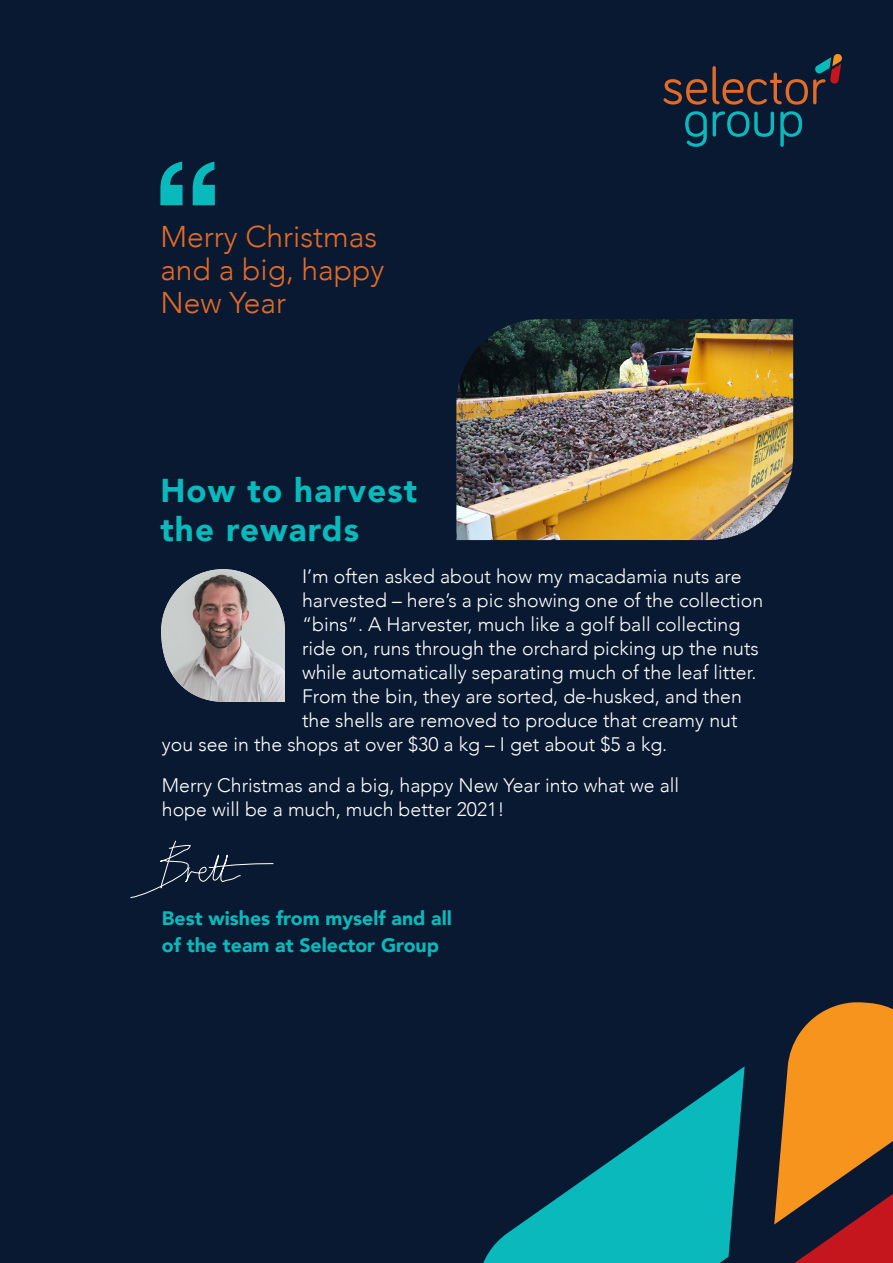
<style>
.page{position:relative;width:893px;height:1263px;background:#091931}
.page>*{position:absolute;margin:0;border:0;box-sizing:border-box;transform-origin:0 0}
.t1{font:900 33px/39.6px "Avenir";letter-spacing:.035em;color:#09b9bb}
.t2{font:300 30px/33px "Avenir";color:#e26b27}
.t3{font:300 19.5px/24px "Avenir";color:#fff}
.t4{font:900 19.5px/27px "Avenir";color:#09b9bb}
</style>
<div class="page">
<svg style="left:160px;top:162px;width:55px;height:43px"></svg>
<svg style="left:685px;top:111px;width:22px;height:36px"></svg>
<svg style="left:713px;top:111px;width:61px;height:26px"></svg>
<svg style="left:780px;top:111px;width:22px;height:36px"></svg>
<svg style="left:663px;top:54px;width:179px;height:51px"></svg>
<svg style="left:483px;top:1066px;width:262px;height:197px"></svg>
<svg style="left:774px;top:1002px;width:119px;height:261px"></svg>
<img style="left:161px;top:569px;width:124px;height:133px">
<svg style="left:130px;top:840px;width:144px;height:59px"></svg>
<img style="left:456px;top:319px;width:337px;height:221px">
<h2 class="t2" style="left:160px;top:221px;width:226px">Merry Christmas and a big, happy<br>New Year</h2>
<h1 class="t1" style="left:160px;top:470px;width:258px">How to harvest the rewards</h1>
<p class="t3" style="left:302px;top:564px;width:441px">I’m often asked about how my macadamia nuts are</p>
<p class="t3" style="left:302px;top:588px;width:463px">harvested – here’s a pic showing one of the collection</p>
<p class="t3" style="left:302px;top:612px;width:440px">“bins”. A Harvester, much like a golf ball collecting</p>
<p class="t3" style="left:302px;top:636px;width:458px">ride on, runs through the orchard picking up the nuts</p>
<p class="t3" style="left:302px;top:660px;width:456px">while automatically separating much of the leaf litter.</p>
<p class="t3" style="left:302px;top:684px;width:441px">From the bin, they are sorted, de-husked, and then</p>
<p class="t3" style="left:302px;top:708px;width:437px">the shells are removed to produce that creamy nut</p>
<p class="t3" style="left:162px;top:732px;width:507px">you see in the shops at over $30 a kg – I get about $5 a kg.</p>
<p class="t3" style="left:162px;top:773px;width:519px">Merry Christmas and a big, happy New Year into what we all hope will be a much, much better 2021!</p>
<p class="t4" style="left:162px;top:904px;width:291px">Best wishes from myself and all of the team at Selector Group</p>
</div>
